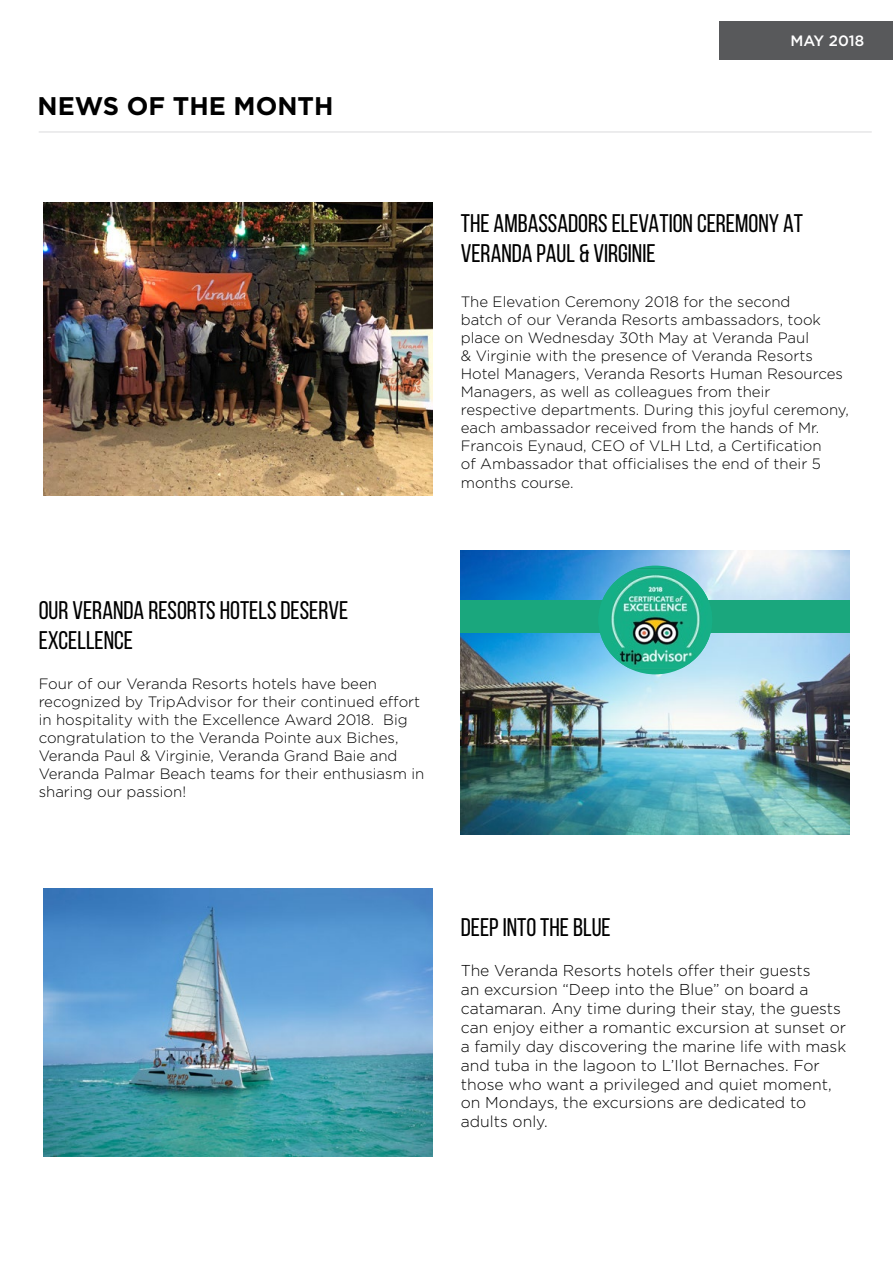
<style>
.page{position:relative;width:893px;height:1263px;background:#fff}
.page>*{position:absolute;margin:0;border:0;box-sizing:border-box;transform-origin:0 0}
.t1{font:25.5px/30.6px "Bebas Neue";color:#000}
.t2{font:700 25.5px "Gotham";color:#000}
.t3{font:300 15.75px/18.9px "Gotham";color:#000}
.t4{font:300 15px/18.1px "Gotham";color:#000}
.t5{font:500 15px "Gotham";color:#fff}
</style>
<div class="page">
<div style="left:720px;top:21px;width:173px;height:39px;background:#58595b"></div>
<hr style="left:39px;top:131px;width:833px;height:2px;background:#e6e7e8">
<img style="left:43px;top:888px;width:389px;height:269px">
<img style="left:43px;top:203px;width:389px;height:293px">
<img style="left:461px;top:551px;width:389px;height:283px">
<div style="left:461px;top:600px;width:389px;height:32px;background:#1aa77d"></div>
<img style="left:598px;top:567px;width:114px;height:103px">
<h1 class="t2" style="left:38px;top:89px;width:297px">NEWS OF THE MONTH</h1>
<p class="t5" style="left:790px;top:31px;width:75px">MAY 2018</p>
<h1 class="t1" style="left:461px;top:207px;width:344px">THE AMBASSADORS ELEVATION CEREMONY AT<br>VERANDA PAUL &amp; VIRGINIE</h1>
<p class="t4" style="left:461px;top:292px;width:390px">The Elevation Ceremony 2018 for the second<br>batch of our Veranda Resorts ambassadors, took place on Wednesday 30th May at Veranda Paul<br>&amp; Virginie with the presence of Veranda Resorts Hotel Managers, Veranda Resorts Human Resources Managers, as well as colleagues from their respective departments. During this joyful ceremony, each ambassador received from the hands of Mr.<br>Francois Eynaud, CEO of VLH Ltd, a Certification<br>of Ambassador that officialises the end of their 5 months course.</p>
<h1 class="t1" style="left:39px;top:594px;width:311px">OUR VERANDA RESORTS HOTELS DESERVE<br>EXCELLENCE</h1>
<p class="t4" style="left:39px;top:674px;width:387px">Four of our Veranda Resorts hotels have been recognized by TripAdvisor for their continued effort in hospitality with the Excellence Award 2018. Big congratulation to the Veranda Pointe aux Biches, Veranda Paul &amp; Virginie, Veranda Grand Baie and Veranda Palmar Beach teams for their enthusiasm in sharing our passion!</p>
<h1 class="t1" style="left:461px;top:911px;width:151px">DEEP INTO THE BLUE</h1>
<p class="t3" style="left:461px;top:961px;width:387px">The Veranda Resorts hotels offer their guests<br>an excursion “Deep into the Blue” on board a catamaran. Any time during their stay, the guests can enjoy either a romantic excursion at sunset or a family day discovering the marine life with mask and tuba in the lagoon to L’Ilot Bernaches. For those who want a privileged and quiet moment, on Mondays, the excursions are dedicated to adults only.</p>
</div>
